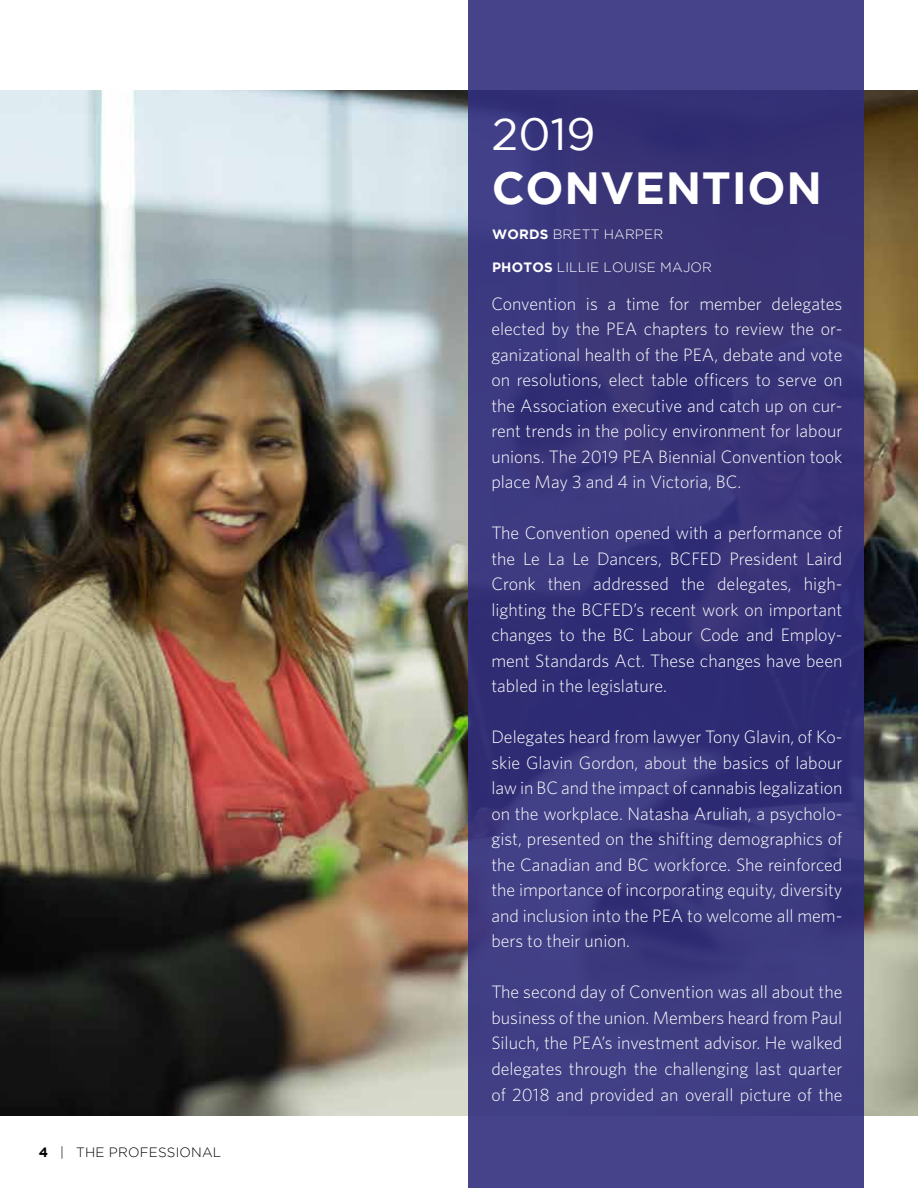
<style>
.page{position:relative;width:918px;height:1188px;background:#fff}
.page>*{position:absolute;margin:0;border:0;box-sizing:border-box;transform-origin:0 0}
.t1{font:700 45px "Gotham";letter-spacing:.015em;color:#fff}
.t2{font:45px "Gotham";color:#fff}
.t3{font:300 18px/25.5px "Whitney";color:#fff;text-align:justify}
.t4{font:300 13.5px "Gotham";letter-spacing:.015em;color:#fff}
.t5{font:300 13.5px "Gotham";letter-spacing:.015em;color:#000}
.s1{font-weight:700}
</style>
<div class="page">
<img style="left:0;top:90px;width:918px;height:1026px">
<svg style="left:468px;top:0;width:396px;height:1188px;background:#3a377d"></svg>
<p class="t5" style="left:39px;top:1145px;width:184px"><span class="s1">4</span> | THE PROFESSIONAL</p>
<h1 class="t2" style="left:491px;top:109px;width:106px">2019</h1>
<h1 class="t1" style="left:492px;top:162px;width:332px">CONVENTION</h1>
<p class="t4" style="left:492px;top:227px;width:173px"><span class="s1">WORDS</span> BRETT HARPER</p>
<p class="t4" style="left:492px;top:260px;width:221px"><span class="s1">PHOTOS</span> LILLIE LOUISE MAJOR</p>
<p class="t3" style="left:491px;top:291px;width:353px">Convention is a time for member delegates elected by the PEA chapters to review the or&shy;ganizational health of the PEA, debate and vote on resolutions, elect table officers to serve on the Association executive and catch up on cur&shy;rent trends in the policy environment for labour unions. The 2019 PEA Biennial Convention took place May 3 and 4 in Victoria, BC.</p>
<p class="t3" style="left:491px;top:520px;width:353px">The Convention opened with a performance of the Le La Le Dancers, BCFED President Laird Cronk then addressed the delegates, high&shy;lighting the BCFED’s recent work on important changes to the BC Labour Code and Employ&shy;ment Standards Act. These changes have been tabled in the legislature.</p>
<p class="t3" style="left:491px;top:724px;width:353px">Delegates heard from lawyer Tony Glavin, of Ko&shy;skie Glavin Gordon, about the basics of labour law in BC and the impact of cannabis legalization on the workplace. Natasha Aruliah, a psycholo&shy;gist, presented on the shifting demographics of the Canadian and BC workforce. She reinforced the importance of incorporating equity, diversity and inclusion into the PEA to welcome all mem&shy;bers to their union.</p>
<p class="t3" style="left:491px;top:979px;width:353px">The second day of Convention was all about the business of the union. Members heard from Paul Siluch, the PEA’s investment advisor. He walked delegates through the challenging last quarter of 2018 and provided an overall picture of the</p>
</div>
